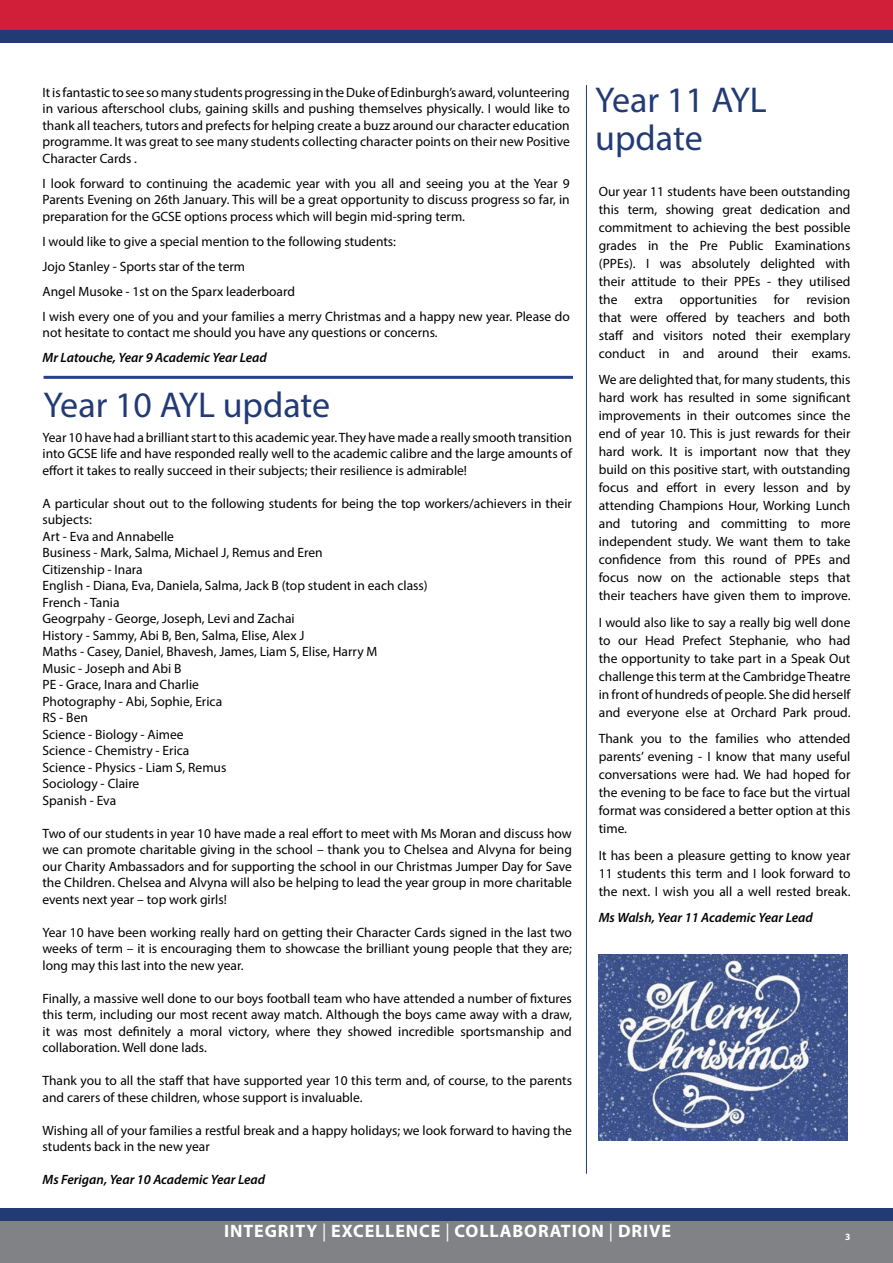
<style>
.page{position:relative;width:893px;height:1263px;background:#fff}
.page>*{position:absolute;margin:0;border:0;box-sizing:border-box;transform-origin:0 0}
.t1{font:36px/37.5px "Myriad Pro";color:#233b75}
.t2{font:700 18px "Myriad Pro";letter-spacing:.05em;color:#fff}
.t3{font:13.5px/16.5px "Myriad Pro";color:#000;text-align:justify}
.t4{font:italic 600 13.5px "Myriad Pro";color:#000}
.t5{font:700 13.5px "Myriad Arabic";color:#fff}
.s1{font-weight:400}
</style>
<div class="page">
<hr style="left:44px;top:376px;width:529px;height:3px;background:#25408f">
<hr style="left:586px;top:85px;width:1px;height:1089px;background:#233b75">
<div style="left:0;top:0;width:893px;height:30px;background:#d21f39"></div>
<div style="left:0;top:30px;width:893px;height:13px;background:#233b75"></div>
<div style="left:0;top:1214px;width:893px;height:49px;background:#808285"></div>
<div style="left:0;top:1208px;width:893px;height:12px;background:#233b75"></div>
<img style="left:598px;top:955px;width:249px;height:186px">
<p class="t3" style="left:43px;top:84px;width:529px">It is fantastic to see so many students progressing in the Duke of Edinburgh’s award, volunteering in various afterschool clubs, gaining skills and pushing themselves physically. I would like to thank all teachers, tutors and prefects for helping create a buzz around our character education programme. It was great to see many students collecting character points on their new Positive Character Cards .</p>
<p class="t3" style="left:43px;top:175px;width:529px">I look forward to continuing the academic year with you all and seeing you at the Year 9<br>Parents Evening on 26th January. This will be a great opportunity to discuss progress so far, in preparation for the GCSE options process which will begin mid-spring term.</p>
<p class="t3" style="left:43px;top:228px;width:529px;line-height:25px;text-align:left">I would like to give a special mention to the following students:<br>Jojo Stanley - Sports star of the term<br>Angel Musoke - 1st on the Sparx leaderboard<br>I wish every one of you and your families a merry Christmas and a happy new year. Please do</p>
<p class="t3" style="left:43px;top:324px;width:397px">not hesitate to contact me should you have any questions or concerns.</p>
<p class="t4" style="left:43px;top:349px;width:226px">Mr Latouche, Year 9 Academic Year Lead</p>
<h1 class="t1" style="left:44px;top:385px;width:288px">Year 10 AYL update</h1>
<p class="t3" style="left:43px;top:429px;width:531px">Year 10 have had a brilliant start to this academic year. They have made a really smooth transition into GCSE life and have responded really well to the academic calibre and the large amounts of effort it takes to really succeed in their subjects; their resilience is admirable!</p>
<p class="t3" style="left:43px;top:495px;width:531px;text-align:left">A particular shout out to the following students for being the top workers/achievers in their subjects:<br>Art - Eva and Annabelle<br>Business - Mark, Salma, Michael J, Remus and Eren<br>Citizenship - Inara<br>English - Diana, Eva, Daniela, Salma, Jack B (top student in each class)<br>French - Tania<br>Geogrpahy - George, Joseph, Levi and Zachai<br>History - Sammy, Abi B, Ben, Salma, Elise, Alex J<br>Maths - Casey, Daniel, Bhavesh, James, Liam S, Elise, Harry M<br>Music - Joseph and Abi B<br>PE - Grace, Inara and Charlie<br>Photography - Abi, Sophie, Erica<br>RS - Ben<br>Science - Biology - Aimee<br>Science - Chemistry - Erica<br>Science - Physics - Liam S, Remus<br>Sociology - Claire<br>Spanish - Eva</p>
<p class="t3" style="left:43px;top:825px;width:531px">Two of our students in year 10 have made a real effort to meet with Ms Moran and discuss how we can promote charitable giving in the school – thank you to Chelsea and Alvyna for being our Charity Ambassadors and for supporting the school in our Christmas Jumper Day for Save the Children. Chelsea and Alvyna will also be helping to lead the year group in more charitable events next year – top work girls!</p>
<p class="t3" style="left:43px;top:924px;width:531px">Year 10 have been working really hard on getting their Character Cards signed in the last two weeks of term – it is encouraging them to showcase the brilliant young people that they are; long may this last into the new year.</p>
<p class="t3" style="left:43px;top:990px;width:531px">Finally, a massive well done to our boys football team who have attended a number of fixtures this term, including our most recent away match. Although the boys came away with a draw, it was most definitely a moral victory, where they showed incredible sportsmanship and collaboration. Well done lads.</p>
<p class="t3" style="left:43px;top:1072px;width:531px">Thank you to all the staff that have supported year 10 this term and, of course, to the parents and carers of these children, whose support is invaluable.</p>
<p class="t3" style="left:43px;top:1122px;width:531px">Wishing all of your families a restful break and a happy holidays; we look forward to having the students back in the new year</p>
<p class="t4" style="left:43px;top:1171px;width:224px">Ms Ferigan, Year 10 Academic Year Lead</p>
<h1 class="t1" style="left:595px;top:81px;width:173px">Year 11 AYL update</h1>
<p class="t3" style="left:599px;top:182px;width:253px;line-height:18px">Our year 11 students have been outstanding this term, showing great dedication and commitment to achieving the best possible grades in the Pre Public Examinations (PPEs). I was absolutely delighted with their attitude to their PPEs - they utilised the</p>
<p class="t3" style="left:634px;top:291px;width:30px">extra</p>
<p class="t3" style="left:680px;top:291px;width:111px">opportunities for</p>
<p class="t3" style="left:599px;top:290px;width:253px;line-height:18px;text-indent:208px">revision that were offered by teachers and both staff and visitors noted their exemplary conduct in and around their exams.</p>
<p class="t3" style="left:599px;top:370px;width:253px;line-height:18px">We are delighted that, for many students, this hard work has resulted in some significant improvements in their outcomes since the end of year 10. This is just rewards for their hard work. It is important now that they build on this positive start, with outstanding focus and effort in every lesson and by attending Champions Hour, Working Lunch and tutoring and committing to more independent study. We want them to take confidence from this round of PPEs and focus now on the actionable steps that their teachers have given them to improve.</p>
<p class="t3" style="left:599px;top:613px;width:253px;line-height:18px">I would also like to say a really big well done to our Head Prefect Stephanie, who had the opportunity to take part in a Speak Out challenge this term at the Cambridge Theatre in front of hundreds of people. She did herself and everyone else at Orchard Park proud.</p>
<p class="t3" style="left:599px;top:729px;width:253px;line-height:18px">Thank you to the families who attended parents’ evening - I know that many useful conversations were had. We had hoped for the evening to be face to face but the virtual format was considered a better option at this time.</p>
<p class="t3" style="left:599px;top:846px;width:253px;line-height:18px">It has been a pleasure getting to know year 11 students this term and I look forward to the next. I wish you all a well rested break.</p>
<p class="t4" style="left:599px;top:909px;width:216px">Ms Walsh, Year 11 Academic Year Lead</p>
<h2 class="t2" style="left:224px;top:1219px;width:448px">INTEGRITY <span class="s1">|</span> EXCELLENCE <span class="s1">|</span> COLLABORATION <span class="s1">|</span> DRIVE</h2>
<p class="t5" style="left:845px;top:1228px;width:7px">3</p>
</div>
